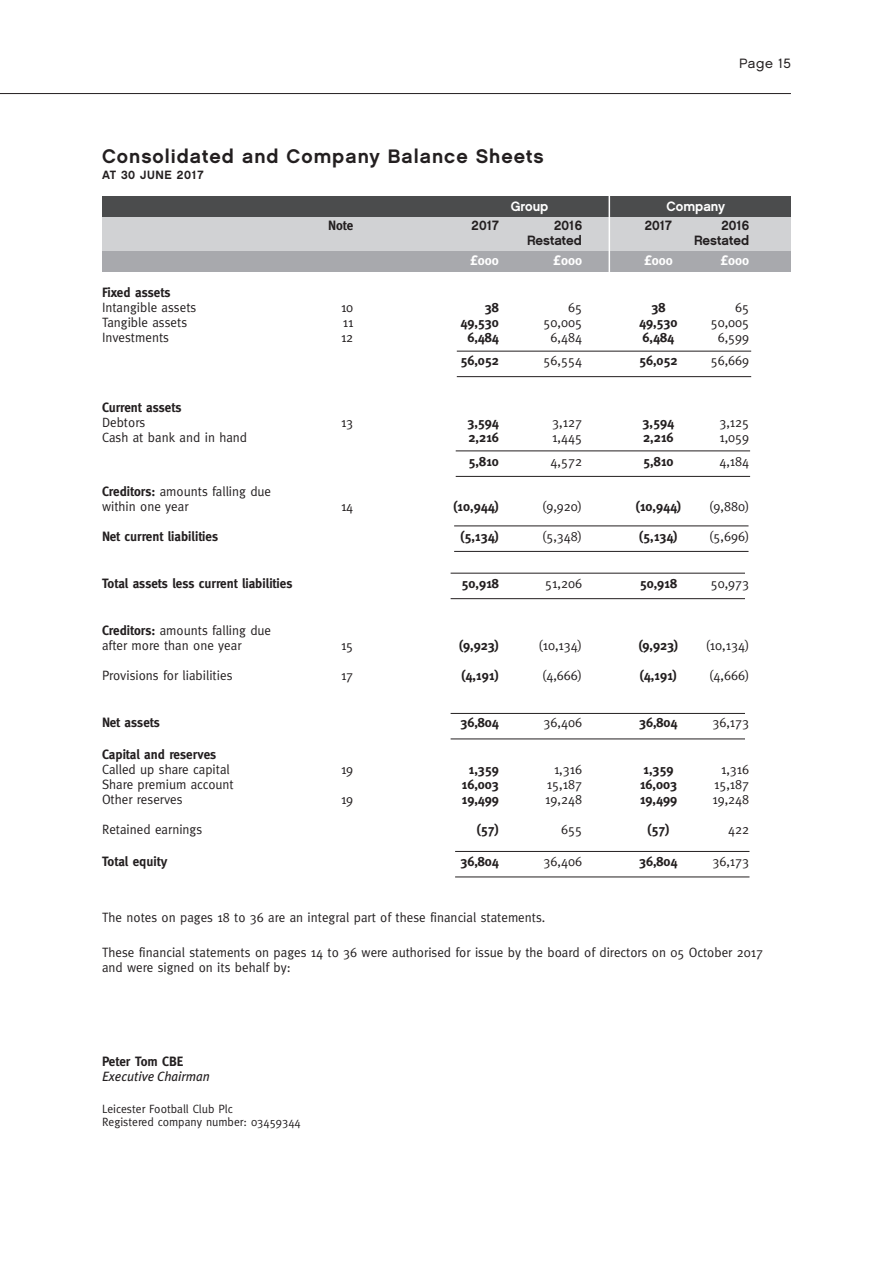
<style>
.page{position:relative;width:893px;height:1263px;background:#fff}
.page>*{position:absolute;margin:0;border:0;box-sizing:border-box;transform-origin:0 0}
.t1{font:19.5px "Chalet New York Nineteen Sixty";letter-spacing:.05em;color:#231f20}
.t2{font:13.5px/15px "Meta";color:#231f20}
.t3{font:700 13.5px "Meta";color:#231f20}
.t4{font:13.5px "Chalet New York Nineteen Sixty";color:#231f20}
.t5{font:italic 13.5px "Meta Plus";color:#231f20}
.t6{font:700 13.5px "Meta";color:#fff}
.t7{font:13.5px "Chalet New York Nineteen Sixty";color:#fff}
.t8{font:13.5px "Chalet London Nineteen Sixty";letter-spacing:.05em;color:#231f20}
.t9{font:12px/13.5px "Meta";color:#231f20}
.t10{font:12px "Chalet New York Nineteen Sixty";letter-spacing:.05em;color:#231f20}
.s1{font-weight:700}
</style>
<div class="page">
<hr style="left:0;top:93px;width:791px;height:1px;background:#231f20">
<div style="left:102px;top:197px;width:689px;height:20px;background:#4b4c4d"></div>
<div style="left:102px;top:217px;width:689px;height:36px;background:#d1d2d4"></div>
<div style="left:102px;top:252px;width:689px;height:20px;background:#a8a9ad"></div>
<hr style="left:609px;top:194px;width:1px;height:84px;background:#fff">
<hr style="left:457px;top:351px;width:294px;height:1px;background:#231f20">
<hr style="left:457px;top:376px;width:294px;height:1px;background:#231f20">
<hr style="left:456px;top:450px;width:294px;height:1px;background:#231f20">
<hr style="left:456px;top:476px;width:294px;height:1px;background:#231f20">
<hr style="left:454px;top:525px;width:294px;height:1px;background:#231f20">
<hr style="left:454px;top:551px;width:294px;height:1px;background:#231f20">
<hr style="left:451px;top:573px;width:294px;height:1px;background:#231f20">
<hr style="left:451px;top:598px;width:294px;height:1px;background:#231f20">
<hr style="left:451px;top:713px;width:294px;height:1px;background:#231f20">
<hr style="left:451px;top:738px;width:294px;height:1px;background:#231f20">
<hr style="left:455px;top:851px;width:294px;height:1px;background:#231f20">
<hr style="left:455px;top:876px;width:294px;height:1px;background:#231f20">
<p class="t8" style="left:739px;top:55px;width:53px">Page 15</p>
<h1 class="t1" style="left:102px;top:145px;width:443px">Consolidated and Company Balance Sheets</h1>
<p class="t10" style="left:102px;top:168px;width:103px">AT 30 JUNE 2017</p>
<p class="t7" style="left:511px;top:199px;width:39px">Group</p>
<p class="t7" style="left:666px;top:199px;width:60px">Company</p>
<p class="t3" style="left:328px;top:218px;width:27px">Note</p>
<p class="t4" style="left:472px;top:218px;width:29px">2017</p>
<p class="t4" style="left:554px;top:218px;width:29px">2016</p>
<p class="t4" style="left:645px;top:218px;width:29px">2017</p>
<p class="t4" style="left:721px;top:218px;width:29px">2016</p>
<p class="t4" style="left:527px;top:233px;width:57px">Restated</p>
<p class="t4" style="left:694px;top:233px;width:57px">Restated</p>
<p class="t6" style="left:470px;top:252px;width:30px">£000</p>
<p class="t6" style="left:553px;top:252px;width:30px">£000</p>
<p class="t6" style="left:644px;top:252px;width:30px">£000</p>
<p class="t6" style="left:720px;top:252px;width:30px">£000</p>
<p class="t3" style="left:102px;top:284px;width:70px">Fixed assets</p>
<p class="t2" style="left:102px;top:300px;width:96px">Intangible assets</p>
<p class="t2" style="left:341px;top:300px;width:14px">10</p>
<p class="t3" style="left:485px;top:299px;width:16px">38</p>
<p class="t2" style="left:568px;top:300px;width:16px">65</p>
<p class="t3" style="left:651px;top:299px;width:16px">38</p>
<p class="t2" style="left:735px;top:300px;width:16px">65</p>
<p class="t2" style="left:102px;top:315px;width:87px">Tangible assets</p>
<p class="t2" style="left:343px;top:315px;width:12px">11</p>
<p class="t3" style="left:460px;top:314px;width:40px">49,530</p>
<p class="t2" style="left:544px;top:315px;width:40px">50,005</p>
<p class="t3" style="left:639px;top:314px;width:40px">49,530</p>
<p class="t2" style="left:711px;top:315px;width:40px">50,005</p>
<p class="t2" style="left:102px;top:330px;width:69px">Investments</p>
<p class="t2" style="left:341px;top:330px;width:14px">12</p>
<p class="t3" style="left:467px;top:329px;width:33px">6,484</p>
<p class="t2" style="left:551px;top:330px;width:33px">6,484</p>
<p class="t3" style="left:643px;top:329px;width:33px">6,484</p>
<p class="t2" style="left:718px;top:330px;width:33px">6,599</p>
<p class="t3" style="left:460px;top:353px;width:40px">56,052</p>
<p class="t2" style="left:544px;top:353px;width:40px">56,554</p>
<p class="t3" style="left:639px;top:353px;width:40px">56,052</p>
<p class="t2" style="left:711px;top:353px;width:40px">56,669</p>
<p class="t3" style="left:102px;top:400px;width:81px">Current assets</p>
<p class="t2" style="left:102px;top:415px;width:45px">Debtors</p>
<p class="t2" style="left:341px;top:415px;width:14px">13</p>
<p class="t3" style="left:467px;top:415px;width:33px">3,594</p>
<p class="t2" style="left:552px;top:415px;width:31px">3,127</p>
<p class="t3" style="left:643px;top:415px;width:33px">3,594</p>
<p class="t2" style="left:719px;top:415px;width:31px">3,125</p>
<p class="t2" style="left:102px;top:430px;width:147px">Cash at bank and in hand</p>
<p class="t3" style="left:468px;top:430px;width:32px">2,216</p>
<p class="t2" style="left:552px;top:430px;width:31px">1,445</p>
<p class="t3" style="left:643px;top:430px;width:32px">2,216</p>
<p class="t2" style="left:719px;top:430px;width:31px">1,059</p>
<p class="t3" style="left:469px;top:453px;width:32px">5,810</p>
<p class="t2" style="left:551px;top:454px;width:33px">4,572</p>
<p class="t3" style="left:643px;top:453px;width:32px">5,810</p>
<p class="t2" style="left:719px;top:454px;width:31px">4,184</p>
<p class="t2" style="left:102px;top:484px;width:171px"><span class="s1">Creditors:</span> amounts falling due within one year</p>
<p class="t2" style="left:341px;top:499px;width:14px">14</p>
<p class="t3" style="left:453px;top:498px;width:47px">(10,944)</p>
<p class="t2" style="left:542px;top:499px;width:41px">(9,920)</p>
<p class="t3" style="left:635px;top:498px;width:47px">(10,944)</p>
<p class="t2" style="left:709px;top:499px;width:41px">(9,880)</p>
<p class="t3" style="left:102px;top:528px;width:118px">Net current liabilities</p>
<p class="t3" style="left:460px;top:528px;width:40px">(5,134)</p>
<p class="t2" style="left:542px;top:529px;width:41px">(5,348)</p>
<p class="t3" style="left:639px;top:528px;width:40px">(5,134)</p>
<p class="t2" style="left:709px;top:529px;width:41px">(5,696)</p>
<p class="t3" style="left:102px;top:575px;width:192px">Total assets less current liabilities</p>
<p class="t3" style="left:462px;top:575px;width:39px">50,918</p>
<p class="t2" style="left:545px;top:576px;width:38px">51,206</p>
<p class="t3" style="left:640px;top:575px;width:39px">50,918</p>
<p class="t2" style="left:711px;top:576px;width:40px">50,973</p>
<p class="t2" style="left:102px;top:623px;width:171px"><span class="s1">Creditors:</span> amounts falling due after more than one year</p>
<p class="t2" style="left:341px;top:638px;width:14px">15</p>
<p class="t3" style="left:459px;top:637px;width:41px">(9,923)</p>
<p class="t2" style="left:539px;top:638px;width:45px">(10,134)</p>
<p class="t3" style="left:638px;top:637px;width:41px">(9,923)</p>
<p class="t2" style="left:706px;top:638px;width:45px">(10,134)</p>
<p class="t2" style="left:102px;top:668px;width:132px">Provisions for liabilities</p>
<p class="t2" style="left:341px;top:668px;width:14px">17</p>
<p class="t3" style="left:461px;top:667px;width:39px">(4,191)</p>
<p class="t2" style="left:542px;top:668px;width:41px">(4,666)</p>
<p class="t3" style="left:639px;top:667px;width:39px">(4,191)</p>
<p class="t2" style="left:709px;top:668px;width:41px">(4,666)</p>
<p class="t3" style="left:102px;top:714px;width:59px">Net assets</p>
<p class="t3" style="left:460px;top:714px;width:40px">36,804</p>
<p class="t2" style="left:544px;top:715px;width:40px">36,406</p>
<p class="t3" style="left:639px;top:714px;width:40px">36,804</p>
<p class="t2" style="left:712px;top:715px;width:38px">36,173</p>
<p class="t3" style="left:102px;top:746px;width:116px">Capital and reserves</p>
<p class="t2" style="left:102px;top:762px;width:129px">Called up share capital</p>
<p class="t2" style="left:341px;top:762px;width:14px">19</p>
<p class="t3" style="left:469px;top:761px;width:32px">1,359</p>
<p class="t2" style="left:554px;top:762px;width:30px">1,316</p>
<p class="t3" style="left:643px;top:761px;width:32px">1,359</p>
<p class="t2" style="left:721px;top:762px;width:30px">1,316</p>
<p class="t2" style="left:102px;top:777px;width:133px">Share premium account</p>
<p class="t3" style="left:462px;top:776px;width:39px">16,003</p>
<p class="t2" style="left:547px;top:777px;width:37px">15,187</p>
<p class="t3" style="left:640px;top:776px;width:39px">16,003</p>
<p class="t2" style="left:714px;top:777px;width:37px">15,187</p>
<p class="t2" style="left:102px;top:792px;width:82px">Other reserves</p>
<p class="t2" style="left:341px;top:792px;width:14px">19</p>
<p class="t3" style="left:462px;top:791px;width:39px">19,499</p>
<p class="t2" style="left:545px;top:792px;width:38px">19,248</p>
<p class="t3" style="left:640px;top:791px;width:39px">19,499</p>
<p class="t2" style="left:712px;top:792px;width:38px">19,248</p>
<p class="t2" style="left:102px;top:822px;width:102px">Retained earnings</p>
<p class="t3" style="left:476px;top:821px;width:24px">(57)</p>
<p class="t2" style="left:561px;top:822px;width:23px">655</p>
<p class="t3" style="left:647px;top:821px;width:24px">(57)</p>
<p class="t2" style="left:728px;top:822px;width:23px">422</p>
<p class="t3" style="left:102px;top:853px;width:67px">Total equity</p>
<p class="t3" style="left:460px;top:853px;width:40px">36,804</p>
<p class="t2" style="left:544px;top:854px;width:40px">36,406</p>
<p class="t3" style="left:639px;top:853px;width:40px">36,804</p>
<p class="t2" style="left:712px;top:854px;width:38px">36,173</p>
<p class="t2" style="left:102px;top:910px;width:445px">The notes on pages 18 to 36 are an integral part of these financial statements.</p>
<p class="t2" style="left:102px;top:944px;width:662px">These financial statements on pages 14 to 36 were authorised for issue by the board of directors on 05 October 2017 and were signed on its behalf by:</p>
<p class="t3" style="left:102px;top:1053px;width:83px">Peter Tom CBE</p>
<p class="t5" style="left:102px;top:1068px;width:109px">Executive Chairman</p>
<p class="t9" style="left:102px;top:1102px;width:200px">Leicester Football Club Plc<br>Registered company number: 03459344</p>
</div>
